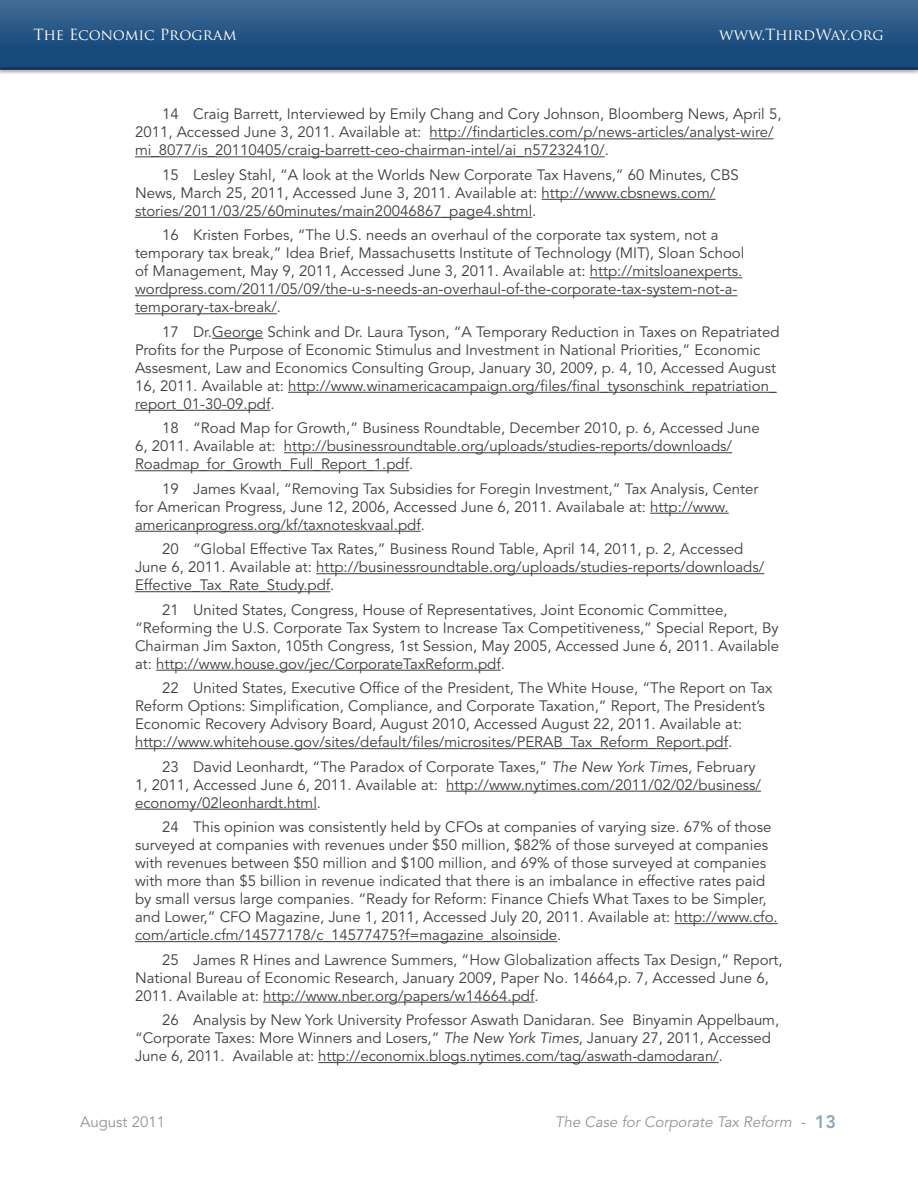
<style>
.page{position:relative;width:918px;height:1188px;background:#fff}
.page>*{position:absolute;margin:0;border:0;box-sizing:border-box;transform-origin:0 0}
.Endnote_text{font:15px/18px "Avenir LT Std";color:#3e3e3f}
.t1{font:15px "Trajan Pro";letter-spacing:-.01em;color:#fff}
.t2{font:italic 15px "Avenir LT Std";color:#939598}
.t3{font:15px "Avenir LT Std";color:#939598}
.s1{font-style:italic}
.s2{font-style:normal}
.s3{font-weight:800;font-style:normal;font-size:18px;color:#8ba5be}
</style>
<div class="page">
<div style="left:0;top:0;width:918px;height:75px;background:#231f20;opacity:.4"></div>
<div style="left:0;top:0;width:918px;height:69px;background:linear-gradient(to bottom,#406a93,#0d4276)"></div>
<hr style="left:0;top:68px;width:918px;height:1px;background:#142c52">
<hr style="left:430px;top:138px;width:344px;height:1px;background:#3e3e3f">
<hr style="left:135px;top:156px;width:470px;height:1px;background:#3e3e3f">
<hr style="left:542px;top:199px;width:173px;height:1px;background:#3e3e3f">
<hr style="left:135px;top:217px;width:397px;height:1px;background:#3e3e3f">
<hr style="left:590px;top:277px;width:152px;height:1px;background:#3e3e3f">
<hr style="left:135px;top:295px;width:602px;height:1px;background:#3e3e3f">
<hr style="left:135px;top:313px;width:142px;height:1px;background:#3e3e3f">
<hr style="left:212px;top:338px;width:51px;height:1px;background:#3e3e3f">
<hr style="left:288px;top:392px;width:489px;height:1px;background:#3e3e3f">
<hr style="left:135px;top:410px;width:136px;height:1px;background:#3e3e3f">
<hr style="left:284px;top:452px;width:448px;height:1px;background:#3e3e3f">
<hr style="left:135px;top:470px;width:274px;height:1px;background:#3e3e3f">
<hr style="left:650px;top:513px;width:79px;height:1px;background:#3e3e3f">
<hr style="left:135px;top:531px;width:286px;height:1px;background:#3e3e3f">
<hr style="left:316px;top:573px;width:448px;height:1px;background:#3e3e3f">
<hr style="left:135px;top:591px;width:195px;height:1px;background:#3e3e3f">
<hr style="left:156px;top:670px;width:345px;height:1px;background:#3e3e3f">
<hr style="left:135px;top:748px;width:593px;height:1px;background:#3e3e3f">
<hr style="left:446px;top:791px;width:315px;height:1px;background:#3e3e3f">
<hr style="left:135px;top:809px;width:182px;height:1px;background:#3e3e3f">
<hr style="left:674px;top:923px;width:104px;height:1px;background:#3e3e3f">
<hr style="left:135px;top:941px;width:422px;height:1px;background:#3e3e3f">
<hr style="left:263px;top:1002px;width:271px;height:1px;background:#3e3e3f">
<hr style="left:318px;top:1062px;width:401px;height:1px;background:#3e3e3f">
<p class="t1" style="left:34px;top:25px;width:205px">The Economic Program</p>
<p class="t1" style="left:719px;top:25px;width:166px">www.ThirdWay.org</p>
<p class="Endnote_text" style="left:135px;top:106px;width:648px;text-indent:27px">14 Craig Barrett, Interviewed by Emily Chang and Cory Johnson, Bloomberg News, April 5,<br>2011, Accessed June 3, 2011. Available at: http://findarticles.com/p/news-articles/analyst-wire/ mi_8077/is_20110405/craig-barrett-ceo-chairman-intel/ai_n57232410/.</p>
<p class="Endnote_text" style="left:135px;top:166px;width:605px;text-indent:27px">15 Lesley Stahl, “A look at the Worlds New Corporate Tax Havens,” 60 Minutes, CBS<br>News, March 25, 2011, Accessed June 3, 2011. Available at: http://www.cbsnews.com/ stories/2011/03/25/60minutes/main20046867_page4.shtml.</p>
<p class="Endnote_text" style="left:135px;top:227px;width:611px;text-indent:27px">16 Kristen Forbes, “The U.S. needs an overhaul of the corporate tax system, not a temporary tax break,” Idea Brief, Massachusetts Institute of Technology (MIT), Sloan School of Management, May 9, 2011, Accessed June 3, 2011. Available at: http://mitsloanexperts. wordpress.com/2011/05/09/the-u-s-needs-an-overhaul-of-the-corporate-tax-system-not-a&shy;temporary-tax-break/.</p>
<p class="Endnote_text" style="left:135px;top:323px;width:646px;text-indent:27px">17 Dr.George Schink and Dr. Laura Tyson, “A Temporary Reduction in Taxes on Repatriated Profits for the Purpose of Economic Stimulus and Investment in National Priorities,” Economic Assesment, Law and Economics Consulting Group, January 30, 2009, p. 4, 10, Accessed August 16, 2011. Available at: http://www.winamericacampaign.org/files/final_tysonschink_repatriation_ report_01-30-09.pdf.</p>
<p class="Endnote_text" style="left:135px;top:420px;width:626px;text-indent:27px">18 “Road Map for Growth,” Business Roundtable, December 2010, p. 6, Accessed June<br>6, 2011. Available at: http://businessroundtable.org/uploads/studies-reports/downloads/<br>Roadmap_for_Growth_Full_Report_1.pdf.</p>
<p class="Endnote_text" style="left:135px;top:480px;width:625px;text-indent:27px">19 James Kvaal, “Removing Tax Subsidies for Foregin Investment,” Tax Analysis, Center for American Progress, June 12, 2006, Accessed June 6, 2011. Availabale at: http://www. americanprogress.org/kf/taxnoteskvaal.pdf.</p>
<p class="Endnote_text" style="left:135px;top:540px;width:631px;text-indent:27px">20 “Global Effective Tax Rates,” Business Round Table, April 14, 2011, p. 2, Accessed<br>June 6, 2011. Available at: http://businessroundtable.org/uploads/studies-reports/downloads/<br>Effective_Tax_Rate_Study.pdf.</p>
<p class="Endnote_text" style="left:135px;top:601px;width:646px;text-indent:27px">21 United States, Congress, House of Representatives, Joint Economic Committee, “Reforming the U.S. Corporate Tax System to Increase Tax Competitiveness,” Special Report, By Chairman Jim Saxton, 105th Congress, 1st Session, May 2005, Accessed June 6, 2011. Available at: http://www.house.gov/jec/CorporateTaxReform.pdf.</p>
<p class="Endnote_text" style="left:135px;top:679px;width:639px;text-indent:27px">22 United States, Executive Office of the President, The White House, “The Report on Tax Reform Options: Simplification, Compliance, and Corporate Taxation,” Report, The President’s Economic Recovery Advisory Board, August 2010, Accessed August 22, 2011. Available at: http://www.whitehouse.gov/sites/default/files/microsites/PERAB_Tax_Reform_Report.pdf.</p>
<p class="Endnote_text" style="left:135px;top:758px;width:628px;text-indent:27px">23 David Leonhardt, “The Paradox of Corporate Taxes,” <span class="s1">The New York Time</span>s, February<br>1, 2011, Accessed June 6, 2011. Available at: http://www.nytimes.com/2011/02/02/business/ economy/02leonhardt.html.</p>
<p class="Endnote_text" style="left:135px;top:818px;width:644px;text-indent:27px">24 This opinion was consistently held by CFOs at companies of varying size. 67% of those surveyed at companies with revenues under $50 million, $82% of those surveyed at companies with revenues between $50 million and $100 million, and 69% of those surveyed at companies with more than $5 billion in revenue indicated that there is an imbalance in effective rates paid by small versus large companies. “Ready for Reform: Finance Chiefs What Taxes to be Simpler, and Lower,” CFO Magazine, June 1, 2011, Accessed July 20, 2011. Available at: http://www.cfo. com/article.cfm/14577178/c_14577475?f=magazine_alsoinside.</p>
<p class="Endnote_text" style="left:135px;top:951px;width:649px;text-indent:27px">25 James R Hines and Lawrence Summers, “How Globalization affects Tax Design,” Report,<br>National Bureau of Economic Research, January 2009, Paper No. 14664,p. 7, Accessed June 6,<br>2011. Available at: http://www.nber.org/papers/w14664.pdf.</p>
<p class="Endnote_text" style="left:135px;top:1011px;width:646px;text-indent:27px">26 Analysis by New York University Professor Aswath Danidaran. See Binyamin Appelbaum, “Corporate Taxes: More Winners and Losers,” <span class="s1">The New York Times</span>, January 27, 2011, Accessed<br>June 6, 2011. Available at: http://economix.blogs.nytimes.com/tag/aswath-damodaran/.</p>
<p class="t3" style="left:80px;top:1113px;width:87px">August 2011</p>
<p class="t2" style="left:555px;top:1113px;width:282px">The Case for Corporate Tax Reform <span class="s2">-</span> <span class="s3">13</span></p>
</div>
